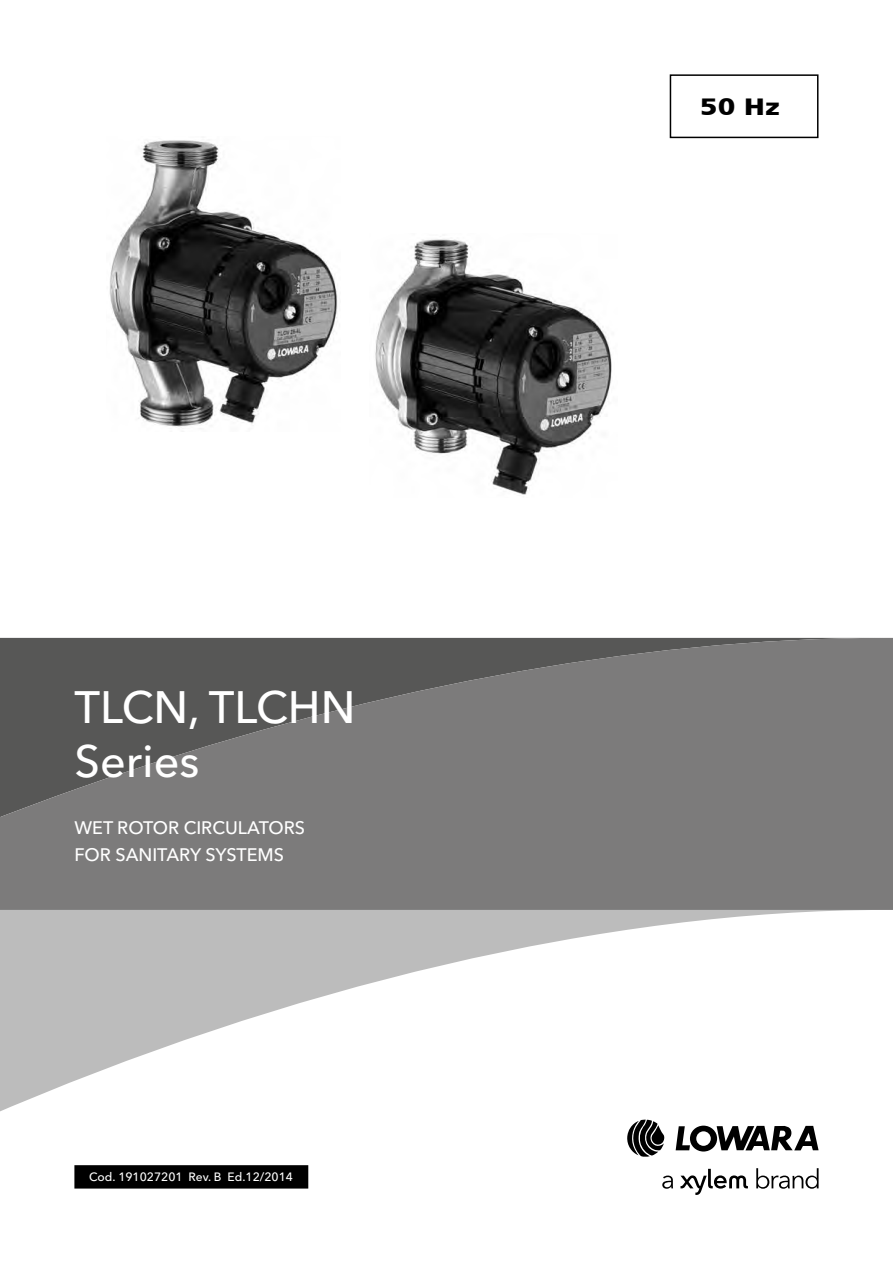
<style>
.page{position:relative;width:893px;height:1263px;background:#fff}
.page>*{position:absolute;margin:0;border:0;box-sizing:border-box;transform-origin:0 0}
.t1{font:500 45px/54px "Avenir Next LT Pro";color:#fff}
.t2{font:24px "Humanist 777 BT Black B";color:#000;scale:1.2 1}
.t3{font:500 18px/27px "Avenir Next LT Pro";color:#fff}
.t4{font:500 12px "Avenir Next LT Pro";color:#fff}
</style>
<div class="page">
<svg style="left:0;top:910px;width:862px;height:202px"></svg>
<div style="left:75px;top:1166px;width:233px;height:22px;background:#000"></div>
<div style="left:74px;top:1165px;width:234px;height:23px;border:2px solid #000"></div>
<svg style="left:0;top:638px;width:893px;height:272px;background:#737372"></svg>
<svg style="left:627px;top:1119px;width:38px;height:38px"></svg>
<svg style="left:676px;top:1125px;width:143px;height:26px"></svg>
<svg style="left:662px;top:1175px;width:11px;height:14px"></svg>
<svg style="left:756px;top:1168px;width:63px;height:21px"></svg>
<svg style="left:680px;top:1169px;width:68px;height:26px"></svg>
<div style="left:670px;top:74px;width:148px;height:64px;border:2px solid #000"></div>
<img style="left:375px;top:239px;width:237px;height:256px">
<img style="left:109px;top:140px;width:229px;height:287px">
<h1 class="t1" style="left:74px;top:680px;width:283px">TLCN, TLCHN<br>Series</h1>
<p class="t3" style="left:74px;top:814px;width:232px">WET ROTOR CIRCULATORS<br>FOR SANITARY SYSTEMS</p>
<p class="t4" style="left:89px;top:1170px;width:205px">Cod. 191027201 Rev. B Ed.12/2014</p>
<h2 class="t2" style="left:700px;top:91px;width:68px">50 Hz</h2>
</div>
